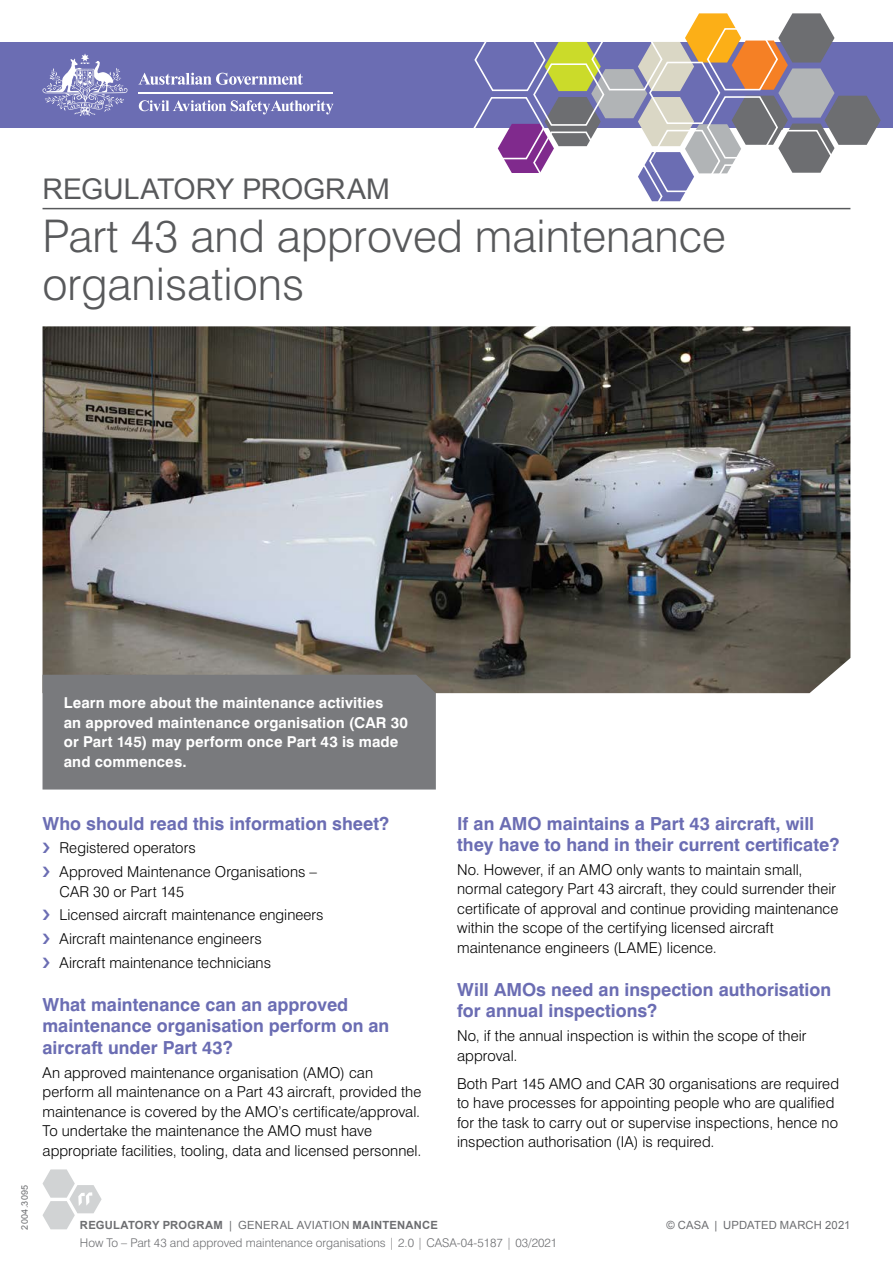
<style>
.page{position:relative;width:893px;height:1263px;background:#fff}
.page>*{position:absolute;margin:0;border:0;box-sizing:border-box;transform-origin:0 0}
.t1{font:300 45px/48px "Swiss 721 BT";color:#58595b}
.t2{font:28.5px "Arial";letter-spacing:-.005em;color:#58595b}
.t3{font:700 18px/21.6px "Swiss 721 BT";color:#6b6db3}
.Body{font:300 15px/19.5px "Swiss 721 BT";letter-spacing:.005em;color:#000}
.t4{font:700 15px/19.5px "Swiss 721 BT";letter-spacing:.01em;color:#fff}
.t5{font:300 12px "Swiss 721 BT";color:#6d6e71}
.t6{font:700 11.25px "Arial";letter-spacing:.02em;color:#6d6e71}
.t7{font:11.25px "Arial";letter-spacing:.015em;color:#6d6e71}
.t8{font:9px "Arial";letter-spacing:.035em;color:#6d6e71}
.s1{font-weight:400}
</style>
<div class="page">
<div style="left:0;top:43px;width:893px;height:85px;background:#6b6db3"></div>
<svg style="left:472px;top:13px;width:409px;height:197px"></svg>
<svg style="left:43px;top:1169px;width:59px;height:60px"></svg>
<svg style="left:43px;top:54px;width:85px;height:62px"></svg>
<svg style="left:138px;top:73px;width:165px;height:12px"></svg>
<hr style="left:138px;top:92px;width:195px;height:2px;background:#fff">
<svg style="left:139px;top:100px;width:195px;height:14px"></svg>
<hr style="left:43px;top:208px;width:807px;height:1px;background:#58595b">
<img style="left:43px;top:326px;width:807px;height:367px">
<div style="left:43px;top:675px;width:393px;height:114px;background:#797a7d"></div>
<h1 class="t2" style="left:43px;top:171px;width:349px">REGULATORY PROGRAM</h1>
<h1 class="t1" style="left:43px;top:211px;width:685px">Part 43 and approved maintenance organisations</h1>
<p class="t4" style="left:64px;top:693px;width:346px">Learn more about the maintenance activities<br>an approved maintenance organisation (CAR 30 or Part 145) may perform once Part 43 is made and commences.</p>
<p class="t8" style="left:19px;top:1229px;width:46px;rotate:-90deg">2004.3095</p>
<h2 class="t3" style="left:43px;top:812px;width:348px">Who should read this information sheet?</h2>
<p class="Body" style="left:60px;top:838px;width:138px">Registered operators</p>
<p class="Body" style="left:60px;top:862px;width:259px">Approved Maintenance Organisations –<br>CAR 30 or Part 145</p>
<p class="Body" style="left:60px;top:905px;width:266px">Licensed aircraft maintenance engineers</p>
<p class="Body" style="left:60px;top:929px;width:204px">Aircraft maintenance engineers</p>
<p class="Body" style="left:60px;top:952px;width:213px">Aircraft maintenance technicians</p>
<h2 class="t3" style="left:43px;top:993px;width:348px">What maintenance can an approved maintenance organisation perform on an aircraft under Part 43?</h2>
<p class="Body" style="left:43px;top:1062px;width:380px">An approved maintenance organisation (AMO) can perform all maintenance on a Part 43 aircraft, provided the maintenance is covered by the AMO’s certificate/approval.<br>To undertake the maintenance the AMO must have appropriate facilities, tooling, data and licensed personnel.</p>
<h2 class="t3" style="left:457px;top:812px;width:384px">If an AMO maintains a Part 43 aircraft, will they have to hand in their current certificate?</h2>
<p class="Body" style="left:457px;top:860px;width:383px">No. However, if an AMO only wants to maintain small, normal category Part 43 aircraft, they could surrender their certificate of approval and continue providing maintenance within the scope of the certifying licensed aircraft maintenance engineers (LAME) licence.</p>
<h2 class="t3" style="left:457px;top:978px;width:376px">Will AMOs need an inspection authorisation for annual inspections?</h2>
<p class="Body" style="left:457px;top:1026px;width:351px">No, if the annual inspection is within the scope of their approval.</p>
<p class="Body" style="left:457px;top:1073px;width:383px">Both Part 145 AMO and CAR 30 organisations are required to have processes for appointing people who are qualified for the task to carry out or supervise inspections, hence no inspection authorisation (IA) is required.</p>
<p class="t6" style="left:80px;top:1217px;width:359px">REGULATORY PROGRAM <span class="s1">| GENERAL AVIATION</span> MAINTENANCE</p>
<p class="t7" style="left:666px;top:1217px;width:186px">© CASA | UPDATED MARCH 2021</p>
<p class="t5" style="left:80px;top:1235px;width:479px">How To – Part 43 and approved maintenance organisations | 2.0 | CASA-04-5187 | 03/2021</p>
</div>
